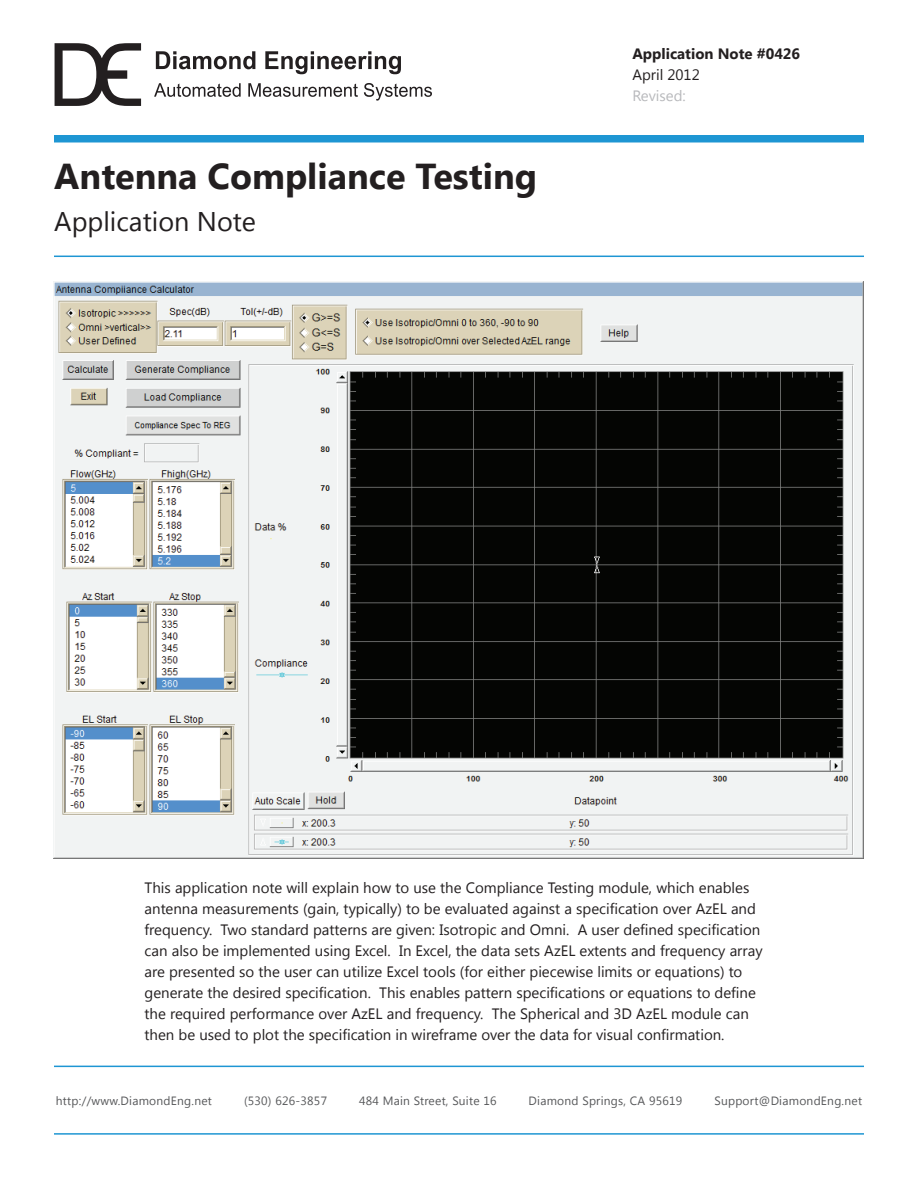
<style>
.page{position:relative;width:918px;height:1188px;background:#fff}
.page>*{position:absolute;margin:0;border:0;box-sizing:border-box;transform-origin:0 0}
.t1{font:700 36px "Segoe UI";color:#231f20}
.t2{font:27px "Segoe UI";color:#231f20}
.t3{font:15px/21px "Segoe UI";color:#231f20}
.t4{font:700 15px "Segoe UI";color:#231f20}
.t5{font:15px "Segoe UI";color:#b8b9bc}
.t6{font:12px "Segoe UI";letter-spacing:.02em;color:#57585a}
</style>
<div class="page">
<hr style="left:54px;top:256px;width:810px;height:1px;background:#1e96d3">
<div style="left:54px;top:135px;width:810px;height:7px;background:#1e96d3"></div>
<svg style="left:55px;top:43px;width:86px;height:63px"></svg>
<svg style="left:156px;top:51px;width:99px;height:18px"></svg>
<svg style="left:265px;top:51px;width:136px;height:23px"></svg>
<svg style="left:154px;top:83px;width:87px;height:14px"></svg>
<svg style="left:248px;top:83px;width:110px;height:14px"></svg>
<svg style="left:364px;top:83px;width:68px;height:18px"></svg>
<hr style="left:54px;top:1133px;width:810px;height:2px;background:#1e96d3">
<hr style="left:54px;top:1066px;width:810px;height:1px;background:#1e96d3">
<img style="left:54px;top:281px;width:810px;height:577px">
<h1 class="t1" style="left:54px;top:151px;width:484px">Antenna Compliance Testing</h1>
<h2 class="t2" style="left:54px;top:203px;width:203px">Application Note</h2>
<p class="t4" style="left:632px;top:43px;width:169px">Application Note #0426</p>
<p class="t3" style="left:632px;top:64px;width:69px">April 2012</p>
<p class="t5" style="left:632px;top:85px;width:55px">Revised:</p>
<p class="t3" style="left:145px;top:877px;width:620px">This application note will explain how to use the Compliance Testing module, which enables antenna measurements (gain, typically) to be evaluated against a specification over AzEL and frequency. Two standard patterns are given: Isotropic and Omni. A user defined specification can also be implemented using Excel. In Excel, the data sets AzEL extents and frequency array are presented so the user can utilize Excel tools (for either piecewise limits or equations) to generate the desired specification. This enables pattern specifications or equations to define the required performance over AzEL and frequency. The Spherical and 3D AzEL module can then be used to plot the specification in wireframe over the data for visual confirmation.</p>
<p class="t6" style="left:56px;top:1092px;width:158px">http://www.DiamondEng.net</p>
<p class="t6" style="left:244px;top:1092px;width:85px">(530) 626-3857</p>
<p class="t6" style="left:359px;top:1092px;width:139px">484 Main Street, Suite 16</p>
<p class="t6" style="left:529px;top:1092px;width:155px">Diamond Springs, CA 95619</p>
<p class="t6" style="left:714px;top:1092px;width:149px">Support@DiamondEng.net</p>
</div>
